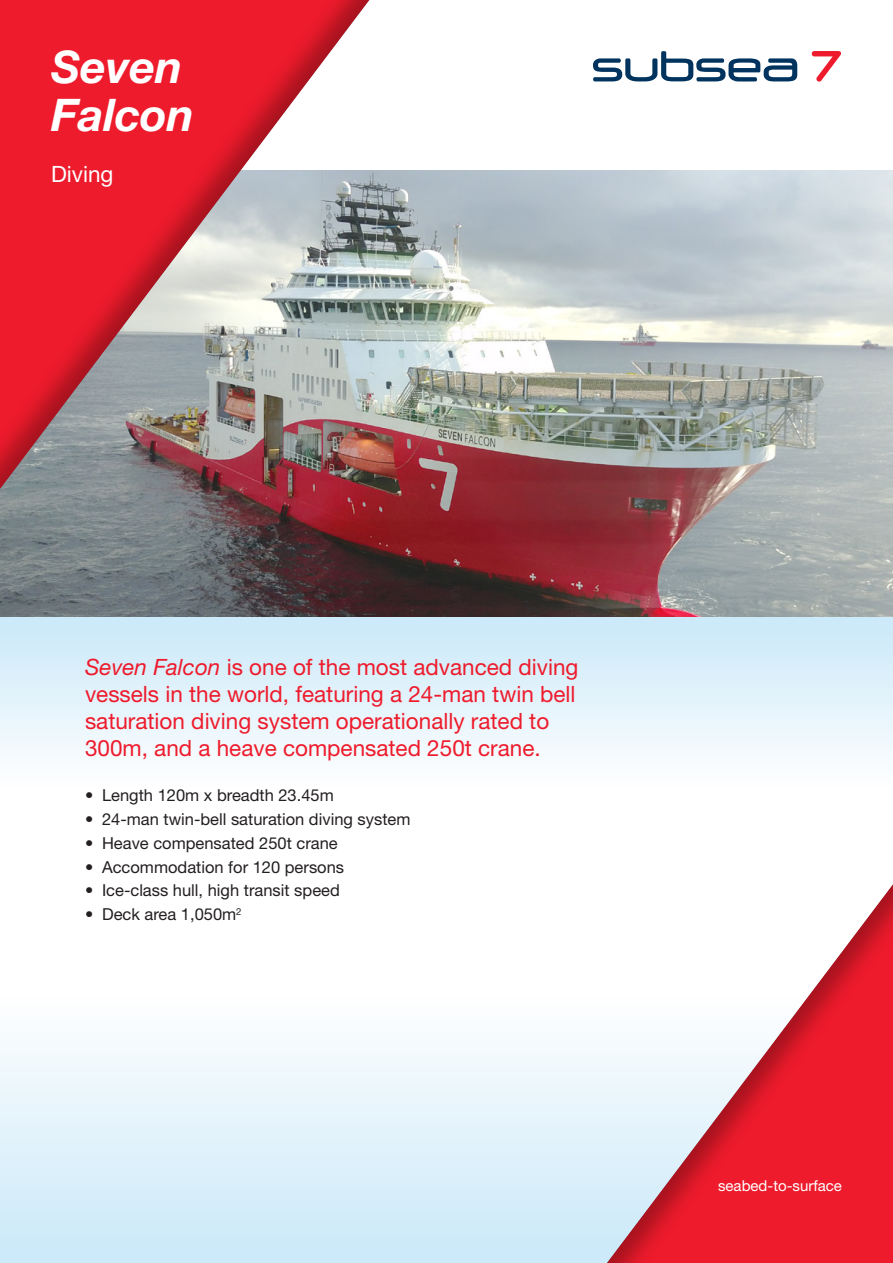
<style>
.page{position:relative;width:893px;height:1263px;background:#fff}
.page>*{position:absolute;margin:0;border:0;box-sizing:border-box;transform-origin:0 0}
.Front_title{font:italic 700 45px/48px "Helvetica Neue LT Std";color:#fff}
.Front_intro{font:22.5px/27px "Helvetica Neue LT Std";color:#ee1b2c}
.Front_title-2{font:22.5px "Helvetica Neue LT Std";color:#fff}
.t1{font:16.5px "Helvetica Neue LT Std";color:#231f20}
.Front_intro-2{font:15px "Helvetica Neue LT Std";color:#fff}
.s1{font-style:italic}
</style>
<div class="page">
<svg style="left:0;top:616px;width:893px;height:139px;background:#ddf0f9"></svg>
<img style="left:0;top:170px;width:893px;height:446px">
<div style="left:0;top:839px;width:893px;height:424px;background:linear-gradient(to bottom,#fff,#d1ebf9)"></div>
<svg style="left:811px;top:51px;width:30px;height:31px"></svg>
<svg style="left:593px;top:51px;width:204px;height:31px"></svg>
<div style="left:521px;top:855px;width:372px;height:408px;background:#231f20;opacity:.35"></div>
<div style="left:0;top:0;width:381px;height:507px;background:#231f20;opacity:.35"></div>
<p class="Front_title" style="left:51px;top:42px;width:145px">Seven<br>Falcon</p>
<p class="Front_title-2" style="left:51px;top:161px;width:64px">Diving</p>
<p class="Front_intro" style="left:85px;top:653px;width:495px"><span class="s1">Seven Falcon</span> is one of the most advanced diving vessels in the world, featuring a 24-man twin bell saturation diving system operationally rated to 300m, and a heave compensated 250t crane.</p>
<p class="t1" style="left:85px;top:785px;width:250px">• Length 120m x breadth 23.45m</p>
<p class="t1" style="left:85px;top:809px;width:327px">• 24-man twin-bell saturation diving system</p>
<p class="t1" style="left:85px;top:833px;width:254px">• Heave compensated 250t crane</p>
<p class="t1" style="left:85px;top:857px;width:261px">• Accommodation for 120 persons</p>
<p class="t1" style="left:85px;top:880px;width:256px">• Ice-class hull, high transit speed</p>
<p class="t1" style="left:85px;top:904px;width:158px">• Deck area 1,050m<sup>2</sup></p>
<p class="Front_intro-2" style="left:718px;top:1176px;width:125px">seabed-to-surface</p>
</div>
